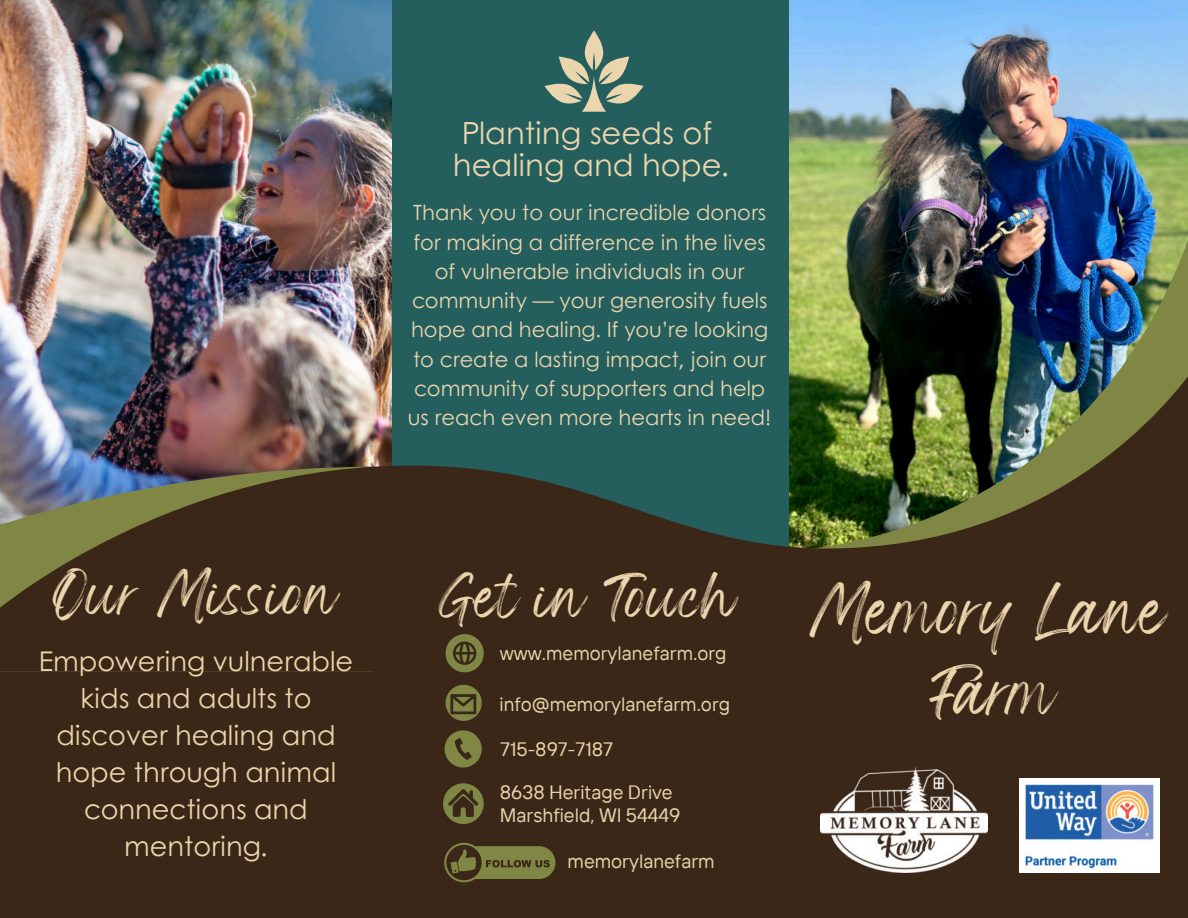
<style>
.page{position:relative;width:1188px;height:918px;background:#245f5e}
.page>*{position:absolute;margin:0;border:0;box-sizing:border-box;transform-origin:0 0}
.t1{font:38.7px/81px "Wonderful Branding";color:#ebd5ad;text-align:center}
.t2{font:34.2px "Wonderful Branding";color:#ebd5ad}
.t3{font:30.6px/32.7px "Century Gothic";color:#ebd5ad}
.t4{font:27.15px/37px "Century Gothic";color:#ebd5ad;text-align:center}
.t5{font:21px/29.2px "Century Gothic";color:#ebd5ad;text-align:center}
.t6{font:19.35px/22.2px "TT Interphases";color:#ebd5ad}
</style>
<div class="page">
<img style="left:0;top:0;width:392px;height:357px">
<div style="left:0;top:665px;width:1188px;height:253px;background:#3b2718"></div>
<svg style="left:445px;top:730px;width:37px;height:37px"></svg>
<svg style="left:446px;top:685px;width:36px;height:36px"></svg>
<img style="left:790px;top:0;width:398px;height:357px">
<img style="left:800px;top:198px;width:388px;height:159px">
<img style="left:0;top:357px;width:1188px;height:308px">
<svg style="left:446px;top:634px;width:38px;height:38px"></svg>
<img style="left:821px;top:767px;width:166px;height:105px">
<svg style="left:443px;top:783px;width:41px;height:41px"></svg>
<svg style="left:444px;top:843px;width:111px;height:39px"></svg>
<svg style="left:545px;top:30px;width:98px;height:81px"></svg>
<img style="left:1019px;top:779px;width:141px;height:93px">
<h2 class="t2" style="left:53px;top:586px;width:288px">Our Mission</h2>
<p class="t4" style="left:39px;top:642px;width:316px">Empowering vulnerable kids and adults to discover healing and hope through animal connections and mentoring.</p>
<h3 class="t3" style="left:453px;top:115px;width:278px">Planting seeds of healing and hope.</h3>
<p class="t5" style="left:408px;top:198px;width:365px">Thank you to our incredible donors for making a difference in the lives of vulnerable individuals in our community — your generosity fuels hope and healing. If you’re looking to create a lasting impact, join our community of supporters and help us reach even more hearts in need!</p>
<h2 class="t2" style="left:443px;top:589px;width:294px">Get in Touch</h2>
<h1 class="t1" style="left:810px;top:584px;width:361px">Memory Lane<br>Farm</h1>
<p class="t6" style="left:500px;top:642px;width:228px">www.memorylanefarm.org</p>
<p class="t6" style="left:500px;top:693px;width:232px">info@memorylanefarm.org</p>
<p class="t6" style="left:500px;top:738px;width:114px">715-897-7187</p>
<p class="t6" style="left:500px;top:781px;width:182px">8638 Heritage Drive<br>Marshfield, WI 54449</p>
<p class="t6" style="left:568px;top:849px;width:149px">memorylanefarm</p>
</div>
